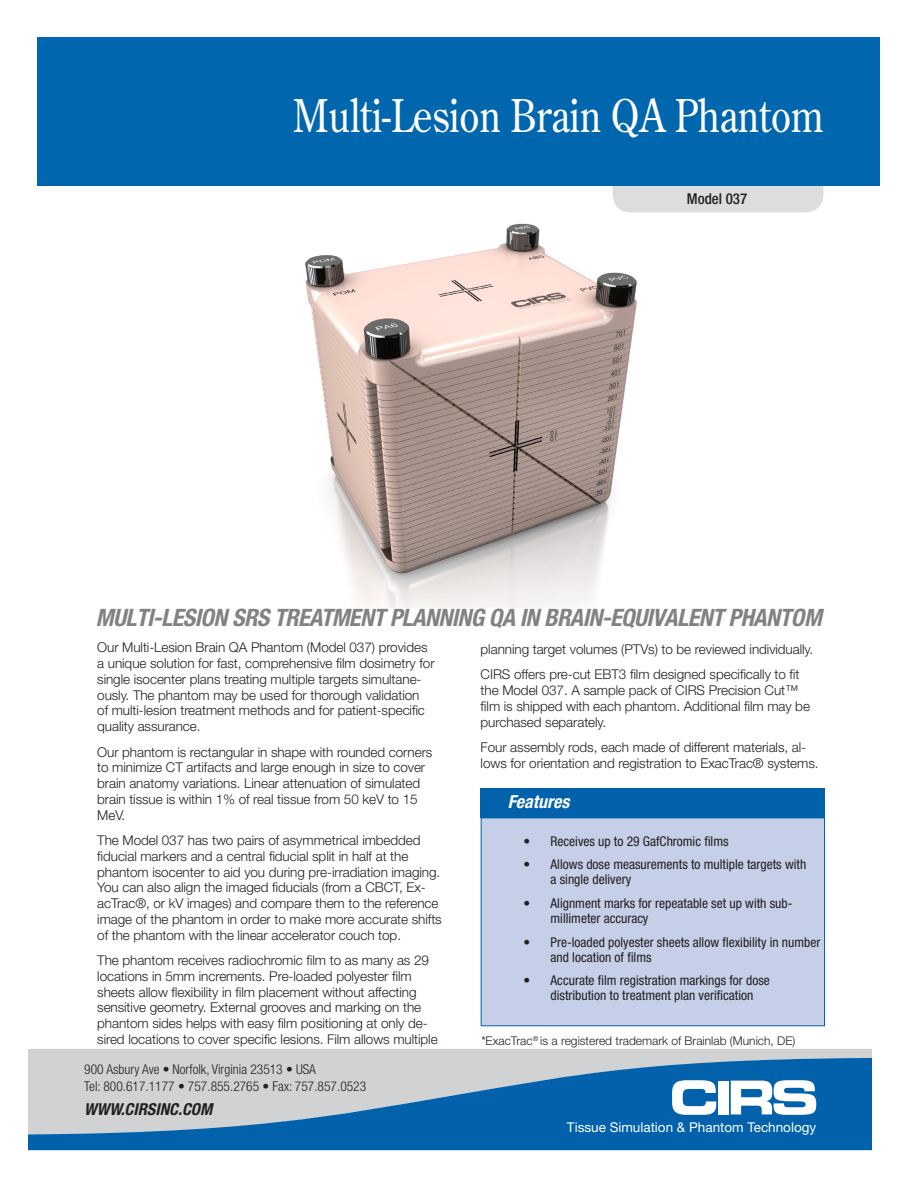
<style>
.page{position:relative;width:918px;height:1188px;background:#fff}
.page>*{position:absolute;margin:0;border:0;box-sizing:border-box;transform-origin:0 0}
.B_Headline_COS_w_30{font:45px "Century Old Style";color:#fff;scale:.85 1}
.B_Sub_Head{font:italic 700 condensed 24px "Helvetica Neue";letter-spacing:-.02em;color:#808285}
.B_Feature_Bene{font:italic 700 condensed 18px "Helvetica Neue";color:#fff}
.t1{font:italic 700 condensed 16.5px "Helvetica Neue";color:#231f20}
.B_Product_Number_HN6{font:500 condensed 15px "Helvetica Neue";color:#231f20}
.B_Main_Text{font:300 13.5px/15.8px "Helvetica Neue";letter-spacing:-.005em;color:#231f20}
.t2{font:condensed 13.5px/15px "Helvetica Neue";color:#231f20}
.t3{font:300 condensed 13.5px/16.5px "Helvetica Neue";color:#231f20}
.t4{font:13.5px "Helvetica Neue";color:#fff}
.B_Main_Text_HN45_9_1{font:300 12px "Helvetica Neue";color:#231f20}
.s1{font-weight:400}
</style>
<div class="page">
<div style="left:481px;top:817px;width:344px;height:209px;background:#c5d0e8;border:1px solid #0161ab"></div>
<div style="left:481px;top:788px;width:344px;height:29px;background:#0161ab"></div>
<div style="left:613px;top:158px;width:210px;height:54px;background:#dcdddf;border-radius:18px"></div>
<div style="left:38px;top:38px;width:842px;height:148px;background:#0067af"></div>
<img style="left:305px;top:223px;width:332px;height:384px">
<div style="left:29px;top:1049px;width:842px;height:9px;background:#d1d2d4"></div>
<svg style="left:29px;top:1058px;width:842px;height:92px;background:#5c92bd"></svg>
<svg style="left:672px;top:1080px;width:44px;height:35px"></svg>
<div style="left:718px;top:1081px;width:10px;height:33px;background:#fff"></div>
<svg style="left:731px;top:1080px;width:85px;height:35px"></svg>
<p class="B_Headline_COS_w_30" style="left:293px;top:86px;width:626px">Multi-Lesion Brain QA Phantom</p>
<p class="B_Product_Number_HN6" style="left:687px;top:190px;width:62px">Model 037</p>
<p class="B_Sub_Head" style="left:96px;top:603px;width:728px">MULTI-LESION SRS TREATMENT PLANNING QA IN BRAIN-EQUIVALENT PHANTOM</p>
<p class="B_Main_Text" style="left:97px;top:639px;width:339px">Our Multi-Lesion Brain QA Phantom (Model 037) provides a unique solution for fast, comprehensive film dosimetry for single isocenter plans treating multiple targets simultane&shy;ously. The phantom may be used for thorough validation<br>of multi-lesion treatment methods and for patient-specific quality assurance.</p>
<p class="B_Main_Text" style="left:97px;top:744px;width:337px">Our phantom is rectangular in shape with rounded corners to minimize CT artifacts and large enough in size to cover brain anatomy variations. Linear attenuation of simulated brain tissue is within 1% of real tissue from 50 keV to 15<br>MeV.</p>
<p class="B_Main_Text" style="left:97px;top:832px;width:346px">The Model 037 has two pairs of asymmetrical imbedded fiducial markers and a central fiducial split in half at the phantom isocenter to aid you during pre-irradiation imaging.<br>You can also align the imaged fiducials (from a CBCT, Ex&shy;acTrac®, or kV images) and compare them to the reference image of the phantom in order to make more accurate shifts of the phantom with the linear accelerator couch top.</p>
<p class="B_Main_Text" style="left:97px;top:952px;width:342px">The phantom receives radiochromic film to as many as 29 locations in 5mm increments. Pre-loaded polyester film sheets allow flexibility in film placement without affecting sensitive geometry. External grooves and marking on the phantom sides helps with easy film positioning at only de&shy;sired locations to cover specific lesions. Film allows multiple</p>
<p class="t3" style="left:84px;top:1061px;width:283px">900 Asbury Ave • Norfolk, Virginia 23513 • USA<br>Tel: 800.617.1177 • 757.855.2765 • Fax: 757.857.0523</p>
<p class="t1" style="left:84px;top:1099px;width:130px">WWW.CIRSINC.COM</p>
<p class="t3" style="left:93px;top:1061px;width:283px">900 Asbury Ave • Norfolk, Virg nia 23513 • USA<br>Tel: 800.617.1177 • 757.855.2765 • Fax: 757.857.0523</p>
<p class="t1" style="left:93px;top:1099px;width:130px">WWW.CIRSINC.COM</p>
<p class="B_Main_Text" style="left:481px;top:641px;width:334px">planning target volumes (PTVs) to be reviewed individually.</p>
<p class="B_Main_Text" style="left:481px;top:666px;width:331px">CIRS offers pre-cut EBT3 film designed specifically to fit the Model 037. A sample pack of CIRS Precision Cut™ film is shipped with each phantom. Additional film may be purchased separately.</p>
<p class="B_Main_Text" style="left:481px;top:739px;width:339px">Four assembly rods, each made of different materials, al&shy;lows for orientation and registration to ExacTrac® systems.</p>
<p class="B_Feature_Bene" style="left:508px;top:790px;width:63px">Features</p>
<p class="t2" style="left:524px;top:833px;width:207px">• Receives up to 29 GafChromic films</p>
<p class="t2" style="left:551px;top:857px;width:257px;text-indent:-27px">• Allows dose measurements to multiple targets with a single delivery</p>
<p class="t2" style="left:551px;top:896px;width:243px;text-indent:-27px">• Alignment marks for repeatable set up with sub&shy;millimeter accuracy</p>
<p class="t2" style="left:551px;top:934px;width:271px;text-indent:-27px">• Pre-loaded polyester sheets allow flexibility in number and location of films</p>
<p class="t2" style="left:551px;top:973px;width:221px;text-indent:-27px">• Accurate film registration markings for dose distribution to treatment plan verification</p>
<p class="B_Main_Text_HN45_9_1" style="left:481px;top:1033px;width:316px"><span class="s1">*</span>ExacTrac<sup>®</sup> is a registered trademark of Brainlab (Munich, DE)</p>
<p class="t4" style="left:567px;top:1119px;width:251px">Tissue Simulation &amp; Phantom Technology</p>
<p class="t4" style="left:576px;top:1119px;width:251px">Tissue Simulation &amp; Phantom Technology</p>
</div>
